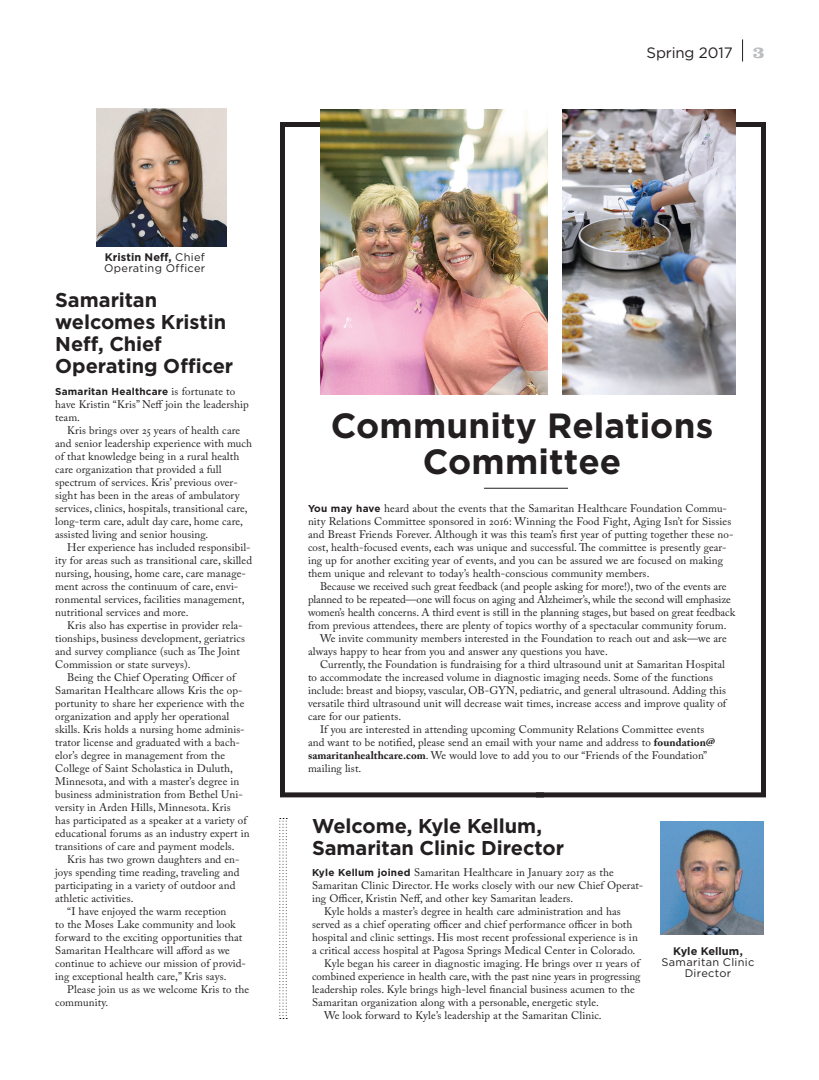
<style>
.page{position:relative;width:819px;height:1080px;background:#fff}
.page>*{position:absolute;margin:0;border:0;box-sizing:border-box;transform-origin:0 0}
._3_HEAD_multi_story{font:700 35px/36px "Gotham";letter-spacing:.005em;color:#231f20;text-align:center}
._3_HEAD_multi_story-2{font:700 20px/22px "Gotham";letter-spacing:-.005em;color:#231f20}
._3_HEAD_multi_story-3{font:15px "Gotham";letter-spacing:-.005em;color:#231f20}
._1_BODY{font:11px/13px "Adobe Caslon Pro";letter-spacing:.01em;color:#231f20}
._3_BODY_1st__multi{font:11px/13px "Adobe Caslon Pro";letter-spacing:.01em;color:#231f20}
._5_caption{font:11px/11px "Gotham";letter-spacing:.03em;color:#231f20;text-align:center}
._3_BODY_1st__multi-2{font:700 10px "Gotham";letter-spacing:.02em;color:#231f20}
.s1{font-family:"Clarendon LT Std";font-weight:700;font-size:17px;color:#bcbdc0}
.s2{font-weight:700}
.s3{font-family:"Adobe Caslon Pro";font-weight:400;font-size:11px}
.s4{font-family:"Gotham";font-weight:700;font-size:10px}
</style>
<div class="page">
<svg style="left:280px;top:122px;width:251px;height:676px"></svg>
<svg style="left:531px;top:122px;width:235px;height:676px"></svg>
<img style="left:661px;top:821px;width:103px;height:113px">
<img style="left:96px;top:109px;width:130px;height:137px">
<img style="left:562px;top:109px;width:174px;height:285px">
<img style="left:320px;top:109px;width:228px;height:286px">
<svg style="left:279px;top:818px;width:8px;height:201px"></svg>
<hr style="left:484px;top:488px;width:84px;height:1px;background:#231f20">
<svg style="left:742px;top:39px;width:1px;height:23px"></svg>
<p class="_3_HEAD_multi_story-3" style="left:646px;top:43px;width:120px">Spring 2017 <span class="s1">3</span></p>
<p class="_5_caption" style="left:104px;top:251px;width:103px;text-align:left"><span class="s2">Kristin Neff,</span> Chief<br>Operating Officer</p>
<p class="_3_HEAD_multi_story-2" style="left:55px;top:289px;width:180px">Samaritan welcomes Kristin<br>Neff, Chief<br>Operating Officer</p>
<p class="_3_BODY_1st__multi-2" style="left:55px;top:385px;width:182px">Samaritan Healthcare <span class="s3">is fortunate to</span></p>
<p class="_3_BODY_1st__multi" style="left:55px;top:398px;width:195px">have Kristin “Kris” Neff join the leadership team.</p>
<p class="_1_BODY" style="left:55px;top:424px;width:198px;text-indent:12px">Kris brings over 25 years of health care and senior leadership experience with much of that knowledge being in a rural health care organization that provided a full spectrum of services. Kris’ previous over&shy;sight has been in the areas of ambulatory services, clinics, hospitals, transitional care, long-term care, adult day care, home care, assisted living and senior housing.</p>
<p class="_1_BODY" style="left:55px;top:541px;width:198px;text-indent:12px">Her experience has included responsibil&shy;ity for areas such as transitional care, skilled nursing, housing, home care, care manage&shy;ment across the continuum of care, envi&shy;ronmental services, facilities management, nutritional services and more.</p>
<p class="_1_BODY" style="left:55px;top:619px;width:191px;text-indent:12px">Kris also has expertise in provider rela&shy;tionships, business development, geriatrics and survey compliance (such as The Joint Commission or state surveys).</p>
<p class="_1_BODY" style="left:55px;top:671px;width:196px;text-indent:12px">Being the Chief Operating Officer of Samaritan Healthcare allows Kris the op&shy;portunity to share her experience with the organization and apply her operational skills. Kris holds a nursing home adminis&shy;trator license and graduated with a bach&shy;elor’s degree in management from the College of Saint Scholastica in Duluth, Minnesota, and with a master’s degree in business administration from Bethel Uni&shy;versity in Arden Hills, Minnesota. Kris<br>has participated as a speaker at a variety of educational forums as an industry expert in transitions of care and payment models.</p>
<p class="_1_BODY" style="left:55px;top:853px;width:186px;text-indent:12px">Kris has two grown daughters and en&shy;joys spending time reading, traveling and participating in a variety of outdoor and athletic activities.</p>
<p class="_1_BODY" style="left:55px;top:905px;width:192px;text-indent:12px">“I have enjoyed the warm reception<br>to the Moses Lake community and look forward to the exciting opportunities that Samaritan Healthcare will afford as we continue to achieve our mission of provid&shy;ing exceptional health care,” Kris says.</p>
<p class="_1_BODY" style="left:55px;top:983px;width:195px;text-indent:12px">Please join us as we welcome Kris to the community.</p>
<p class="_3_HEAD_multi_story" style="left:331px;top:407px;width:384px">Community Relations<br>Committee</p>
<p class="_3_BODY_1st__multi" style="left:308px;top:502px;width:427px"><span class="s4">You may have</span> heard about the events that the Samaritan Healthcare Foundation Commu&shy;nity Relations Committee sponsored in 2016: Winning the Food Fight, Aging Isn’t for Sissies and Breast Friends Forever. Although it was this team’s first year of putting together these no&shy;cost, health-focused events, each was unique and successful. The committee is presently gear&shy;ing up for another exciting year of events, and you can be assured we are focused on making them unique and relevant to today’s health-conscious community members.</p>
<p class="_1_BODY" style="left:308px;top:580px;width:429px;text-indent:12px">Because we received such great feedback (and people asking for more!), two of the events are planned to be repeated—one will focus on aging and Alzheimer’s, while the second will emphasize women’s health concerns. A third event is still in the planning stages, but based on great feedback from previous attendees, there are plenty of topics worthy of a spectacular community forum.</p>
<p class="_1_BODY" style="left:308px;top:632px;width:420px;text-indent:12px">We invite community members interested in the Foundation to reach out and ask—we are always happy to hear from you and answer any questions you have.</p>
<p class="_1_BODY" style="left:308px;top:658px;width:420px;text-indent:12px">Currently, the Foundation is fundraising for a third ultrasound unit at Samaritan Hospital to accommodate the increased volume in diagnostic imaging needs. Some of the functions include: breast and biopsy, vascular, OB-GYN, pediatric, and general ultrasound. Adding this versatile third ultrasound unit will decrease wait times, increase access and improve quality of care for our patients.</p>
<p class="_1_BODY" style="left:308px;top:723px;width:408px;text-indent:12px">If you are interested in attending upcoming Community Relations Committee events and want to be notified, please send an email with your name and address to <span class="s2">foundation@ samaritanhealthcare.com</span>. We would love to add you to our “Friends of the Foundation” mailing list.</p>
<p class="_3_HEAD_multi_story-2" style="left:312px;top:815px;width:254px">Welcome, Kyle Kellum,<br>Samaritan Clinic Director</p>
<p class="_3_BODY_1st__multi" style="left:312px;top:866px;width:333px"><span class="s4">Kyle Kellum joined</span> Samaritan Healthcare in January 2017 as the<br>Samaritan Clinic Director. He works closely with our new Chief Operat&shy;ing Officer, Kristin Neff, and other key Samaritan leaders.</p>
<p class="_1_BODY" style="left:312px;top:905px;width:327px;text-align:center">Kyle holds a master’s degree in health care administration and has served as a chief operating officer and chief performance officer in both hospital and clinic settings. His most recent professional experience is in a critical access hospital at Pagosa Springs Medical Center in Colorado.</p>
<p class="_1_BODY" style="left:312px;top:957px;width:330px;text-indent:12px">Kyle began his career in diagnostic imaging. He brings over 11 years of combined experience in health care, with the past nine years in progressing leadership roles. Kyle brings high-level financial business acumen to the Samaritan organization along with a personable, energetic style.</p>
<p class="_1_BODY" style="left:324px;top:1009px;width:279px">We look forward to Kyle’s leadership at the Samaritan Clinic.</p>
<p class="_5_caption" style="left:662px;top:946px;width:94px"><span class="s2">Kyle Kellum,<br></span>Samaritan Clinic<br>Director</p>
</div>
